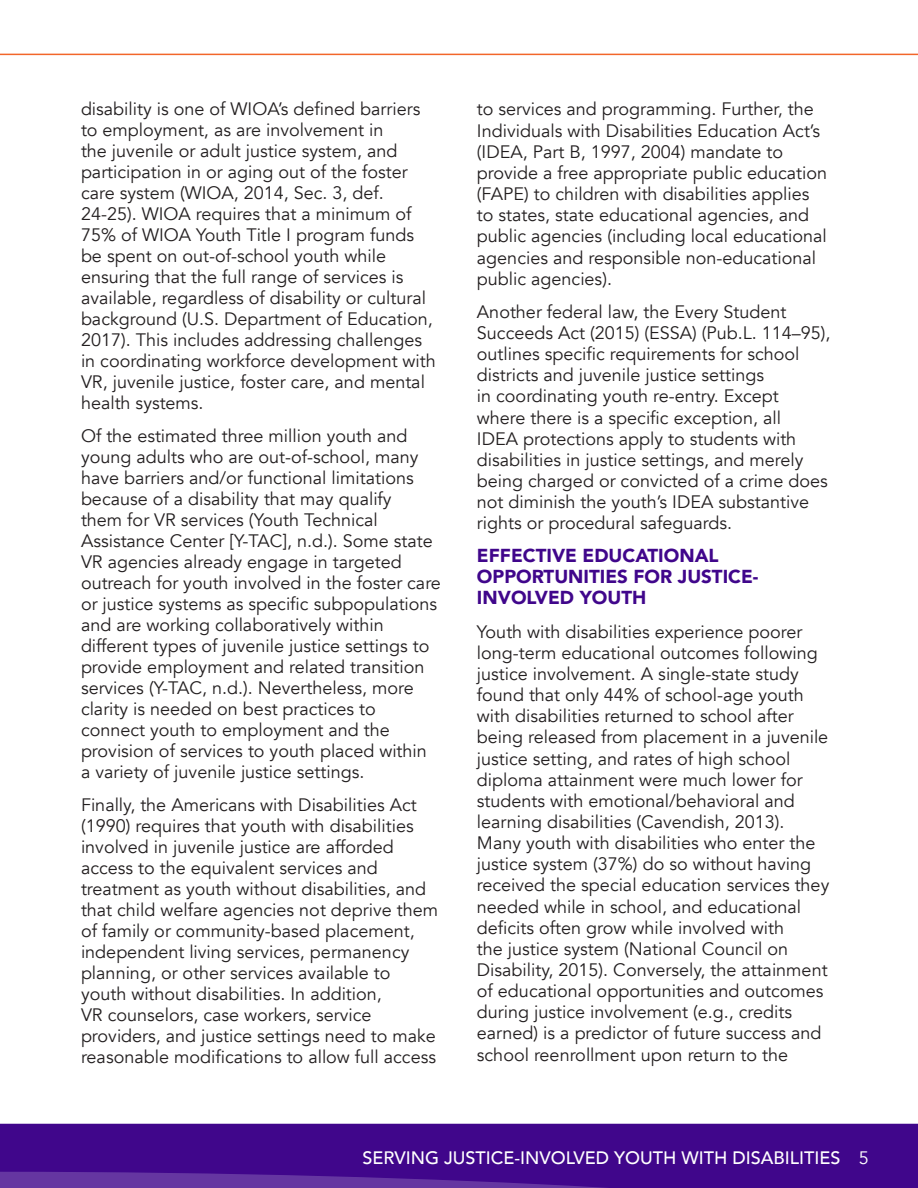
<style>
.page{position:relative;width:918px;height:1188px;background:#fff}
.page>*{position:absolute;margin:0;border:0;box-sizing:border-box;transform-origin:0 0}
.t1{font:900 18.75px/21.1px "Avenir";color:#40068b}
.t2{font:18px/21px "Avenir";color:#231f20}
.t3{font:500 18px "Avenir";color:#fff}
.s1{font-weight:400}
</style>
<div class="page">
<hr style="left:0;top:54px;width:918px;height:1px;background:#f2662a">
<div style="left:0;top:1124px;width:918px;height:64px;background:#40068b"></div>
<svg style="left:0;top:1172px;width:917px;height:16px"></svg>
<p class="t2" style="left:81px;top:99px;width:356px">disability is one of WIOA’s defined barriers to employment, as are involvement in<br>the juvenile or adult justice system, and participation in or aging out of the foster care system (WIOA, 2014, Sec. 3, def.<br>24-25). WIOA requires that a minimum of 75% of WIOA Youth Title I program funds be spent on out-of-school youth while ensuring that the full range of services is available, regardless of disability or cultural background (U.S. Department of Education, 2017). This includes addressing challenges in coordinating workforce development with VR, juvenile justice, foster care, and mental health systems.</p>
<p class="t2" style="left:81px;top:426px;width:361px">Of the estimated three million youth and young adults who are out-of-school, many have barriers and/or functional limitations because of a disability that may qualify<br>them for VR services (Youth Technical Assistance Center [Y-TAC], n.d.). Some state VR agencies already engage in targeted outreach for youth involved in the foster care or justice systems as specific subpopulations and are working collaboratively within different types of juvenile justice settings to provide employment and related transition services (Y-TAC, n.d.). Nevertheless, more clarity is needed on best practices to connect youth to employment and the provision of services to youth placed within<br>a variety of juvenile justice settings.</p>
<p class="t2" style="left:81px;top:795px;width:359px">Finally, the Americans with Disabilities Act (1990) requires that youth with disabilities involved in juvenile justice are afforded access to the equivalent services and treatment as youth without disabilities, and that child welfare agencies not deprive them of family or community-based placement, independent living services, permanency planning, or other services available to youth without disabilities. In addition,<br>VR counselors, case workers, service providers, and justice settings need to make reasonable modifications to allow full access</p>
<p class="t2" style="left:477px;top:99px;width:352px">to services and programming. Further, the Individuals with Disabilities Education Act’s (IDEA, Part B, 1997, 2004) mandate to provide a free appropriate public education (FAPE) to children with disabilities applies to states, state educational agencies, and public agencies (including local educational agencies and responsible non-educational public agencies).</p>
<p class="t2" style="left:477px;top:301px;width:355px">Another federal law, the Every Student Succeeds Act (2015) (ESSA) (Pub.L. 114–95), outlines specific requirements for school districts and juvenile justice settings<br>in coordinating youth re-entry. Except where there is a specific exception, all<br>IDEA protections apply to students with disabilities in justice settings, and merely being charged or convicted of a crime does not diminish the youth’s IDEA substantive rights or procedural safeguards.</p>
<p class="t1" style="left:477px;top:545px;width:283px">EFFECTIVE EDUCATIONAL<br>OPPORTUNITIES FOR JUSTICE-<br>INVOLVED YOUTH</p>
<p class="t2" style="left:477px;top:621px;width:354px">Youth with disabilities experience poorer long-term educational outcomes following justice involvement. A single-state study found that only 44% of school-age youth with disabilities returned to school after being released from placement in a juvenile justice setting, and rates of high school diploma attainment were much lower for students with emotional/behavioral and learning disabilities (Cavendish, 2013).<br>Many youth with disabilities who enter the justice system (37%) do so without having received the special education services they needed while in school, and educational deficits often grow while involved with<br>the justice system (National Council on Disability, 2015). Conversely, the attainment of educational opportunities and outcomes during justice involvement (e.g., credits earned) is a predictor of future success and school reenrollment upon return to the</p>
<p class="t3" style="left:362px;top:1142px;width:508px">SERVING JUSTICE-INVOLVED YOUTH WITH DISABILITIES <span class="s1">5</span></p>
</div>
